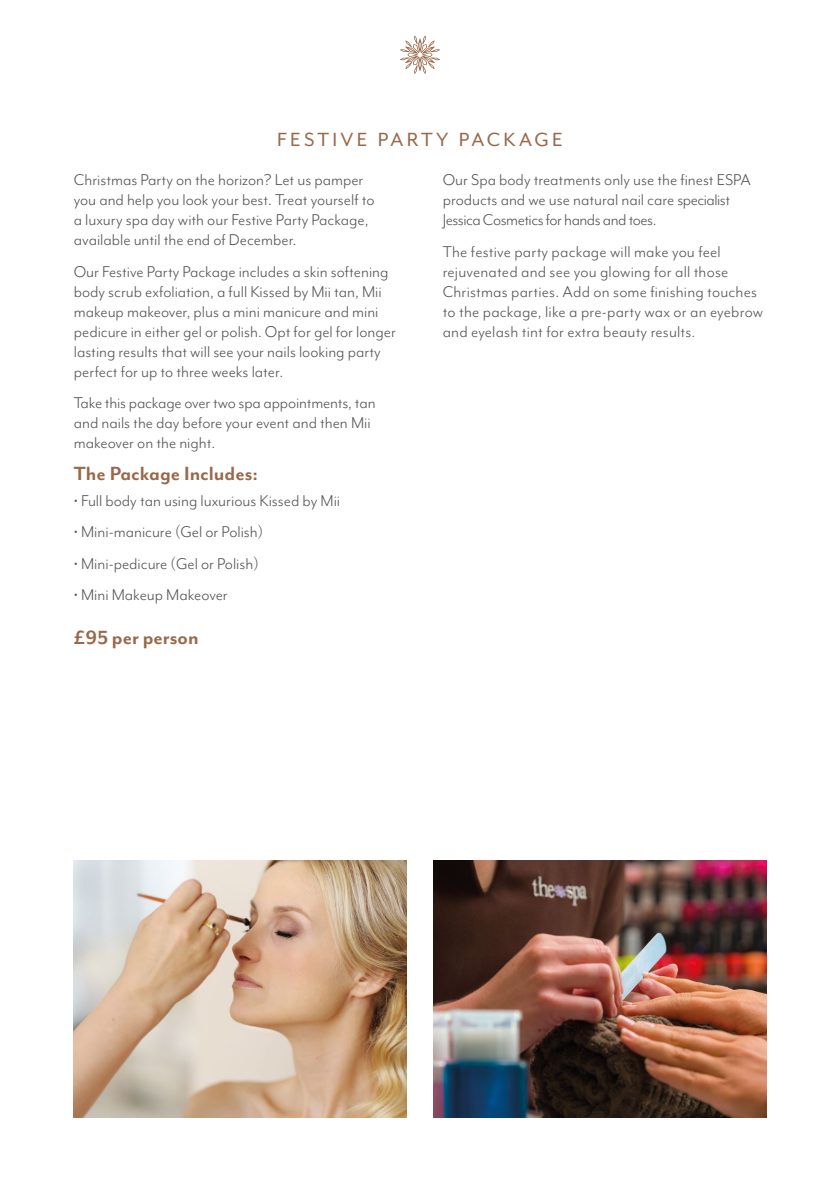
<style>
.page{position:relative;width:840px;height:1191px;background:#fff}
.page>*{position:absolute;margin:0;border:0;box-sizing:border-box;transform-origin:0 0}
.t1{font:700 22px "Mr Eaves Mod OT";color:#98694b}
.t2{font:22px "Mr Eaves Mod OT";letter-spacing:.15em;color:#98694b}
.t3{font:18px/20px "Mr Eaves Mod OT";color:#575756}
</style>
<div class="page">
<img style="left:433px;top:860px;width:332px;height:257px">
<img style="left:74px;top:860px;width:332px;height:257px">
<svg style="left:400px;top:36px;width:39px;height:38px"></svg>
<p class="t2" style="left:277px;top:128px;width:287px">FESTIVE PARTY PACKAGE</p>
<p class="t3" style="left:74px;top:170px;width:302px">Christmas Party on the horizon? Let us pamper you and help you look your best. Treat yourself to a luxury spa day with our Festive Party Package, available until the end of December.</p>
<p class="t3" style="left:74px;top:261px;width:323px">Our Festive Party Package includes a skin softening body scrub exfoliation, a full Kissed by Mii tan, Mii makeup makeover, plus a mini manicure and mini pedicure in either gel or polish. Opt for gel for longer lasting results that will see your nails looking party perfect for up to three weeks later.</p>
<p class="t3" style="left:74px;top:393px;width:303px">Take this package over two spa appointments, tan and nails the day before your event and then Mii makeover on the night.</p>
<p class="t1" style="left:74px;top:462px;width:186px">The Package Includes:</p>
<p class="t3" style="left:74px;top:491px;width:268px">• Full body tan using luxurious Kissed by Mii</p>
<p class="t3" style="left:74px;top:522px;width:191px">• Mini-manicure (Gel or Polish)</p>
<p class="t3" style="left:74px;top:553px;width:186px">• Mini-pedicure (Gel or Polish)</p>
<p class="t3" style="left:74px;top:585px;width:155px">• Mini Makeup Makeover</p>
<p class="t1" style="left:74px;top:625px;width:126px">£95 per person</p>
<p class="t3" style="left:442px;top:170px;width:310px">Our Spa body treatments only use the finest ESPA products and we use natural nail care specialist<br>Jessica Cosmetics for hands and toes.</p>
<p class="t3" style="left:442px;top:241px;width:322px">The festive party package will make you feel rejuvenated and see you glowing for all those Christmas parties. Add on some finishing touches to the package, like a pre-party wax or an eyebrow and eyelash tint for extra beauty results.</p>
</div>
